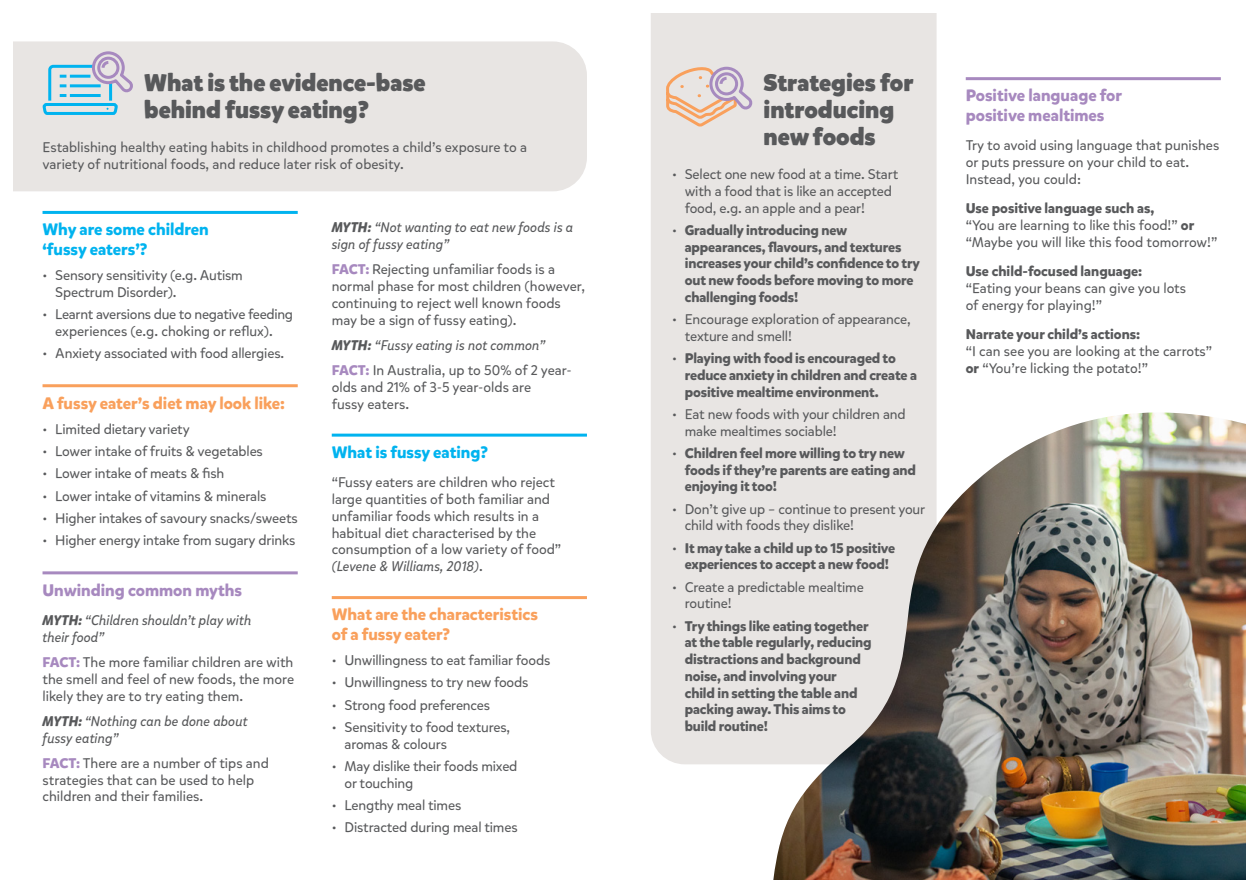
<style>
.page{position:relative;width:1259px;height:893px;background:#fff}
.page>*{position:absolute;margin:0;border:0;box-sizing:border-box;transform-origin:0 0}
.t1{font:900 24px/27px "Mikado";color:#58595b}
.t2{font:700 16.5px/19.5px "Mikado";color:#f9a05c}
.t3{font:700 16.5px/19.5px "Mikado";color:#a789bf}
.t4{font:700 16.5px/19.5px "Mikado";color:#00b3ef}
.t5{font:13.95px/16.8px "Mikado";letter-spacing:-.01em;color:#58595b}
.t6{font:700 13.95px/16.8px "Mikado";letter-spacing:-.01em;color:#58595b}
.t7{font:italic 13.95px/16.8px "Mikado";color:#58595b}
.s1{font-weight:700}
.s2{font-weight:700;color:#a789bf}
.s3{font-weight:700;font-style:italic}
.s4{font-style:italic}
.s5{font-weight:400}
</style>
<div class="page">
<div style="left:651px;top:13px;width:285px;height:751px;background:#e8e5e3"></div>
<div style="left:13px;top:41px;width:574px;height:150px;background:#e8e5e3"></div>
<hr style="left:43px;top:211px;width:255px;height:3px;background:#00b3ef">
<hr style="left:43px;top:384px;width:255px;height:3px;background:#f9a05c">
<hr style="left:43px;top:571px;width:255px;height:3px;background:#a789bf">
<hr style="left:332px;top:434px;width:255px;height:3px;background:#00b3ef">
<hr style="left:332px;top:596px;width:255px;height:3px;background:#f9a05c">
<svg style="left:41px;top:50px;width:95px;height:66px;background:#bad4e1"></svg>
<svg style="left:664px;top:63px;width:91px;height:66px;background:#e3d1cb"></svg>
<hr style="left:965px;top:77px;width:255px;height:3px;background:#a789bf">
<img style="left:773px;top:412px;width:473px;height:468px">
<h1 class="t1" style="left:144px;top:70px;width:283px">What is the evidence-base behind fussy eating?</h1>
<p class="t5" style="left:43px;top:139px;width:486px">Establishing healthy eating habits in childhood promotes a child’s exposure to a variety of nutritional foods, and reduce later risk of obesity.</p>
<p class="t4" style="left:43px;top:220px;width:168px">Why are some children ‘fussy eaters’?</p>
<p class="t5" style="left:55px;top:267px;width:189px;text-indent:-13px">• Sensory sensitivity (e.g. Autism<br>Spectrum Disorder).</p>
<p class="t5" style="left:43px;top:306px;width:252px;text-align:center">• Learnt aversions due to negative feeding experiences (e.g. choking or reflux).</p>
<p class="t5" style="left:43px;top:345px;width:243px">• Anxiety associated with food allergies.</p>
<p class="t2" style="left:43px;top:393px;width:244px">A fussy eater’s diet may look like:</p>
<p class="t5" style="left:43px;top:421px;width:149px">• Limited dietary variety</p>
<p class="t5" style="left:43px;top:443px;width:222px">• Lower intake of fruits &amp; vegetables</p>
<p class="t5" style="left:43px;top:465px;width:183px">• Lower intake of meats &amp; fish</p>
<p class="t5" style="left:43px;top:488px;width:225px">• Lower intake of vitamins &amp; minerals</p>
<p class="t5" style="left:43px;top:510px;width:257px">• Higher intakes of savoury snacks/sweets</p>
<p class="t5" style="left:43px;top:532px;width:254px">• Higher energy intake from sugary drinks</p>
<p class="t3" style="left:43px;top:580px;width:201px">Unwinding common myths</p>
<p class="t7" style="left:43px;top:612px;width:210px"><span class="s1">MYTH:</span> “Children shouldn’t play with their food”</p>
<p class="t5" style="left:43px;top:654px;width:253px;text-align:justify"><span class="s2">FACT:</span> The more familiar children are with the smell and feel of new foods, the more likely they are to try eating them.</p>
<p class="t7" style="left:43px;top:713px;width:207px"><span class="s1">MYTH:</span> “Nothing can be done about fussy eating”</p>
<p class="t5" style="left:43px;top:755px;width:228px"><span class="s2">FACT:</span> There are a number of tips and strategies that can be used to help children and their families.</p>
<p class="t7" style="left:332px;top:219px;width:243px"><span class="s1">MYTH:</span> “Not wanting to eat new foods is a sign of fussy eating”</p>
<p class="t5" style="left:332px;top:261px;width:255px"><span class="s2">FACT:</span> Rejecting unfamiliar foods is a normal phase for most children (however, continuing to reject well known foods may be a sign of fussy eating).</p>
<p class="t5" style="left:332px;top:333px;width:241px;line-height:25.2px"><span class="s3">MYTH:</span> <span class="s4">“Fussy eating is not common”<br></span><span class="s2">FACT:</span> In Australia, up to 50% of 2 year-</p>
<p class="t5" style="left:332px;top:379px;width:201px">olds and 21% of 3-5 year-olds are fussy eaters.</p>
<p class="t4" style="left:332px;top:443px;width:158px">What is fussy eating?</p>
<p class="t5" style="left:332px;top:474px;width:231px">“Fussy eaters are children who reject large quantities of both familiar and unfamiliar foods which results in a habitual diet characterised by the consumption of a low variety of food” <span class="s4">(Levene &amp; Williams, 2018)</span>.</p>
<p class="t2" style="left:332px;top:605px;width:208px">What are the characteristics of a fussy eater?</p>
<p class="t5" style="left:332px;top:652px;width:220px">• Unwillingness to eat familiar foods</p>
<p class="t5" style="left:332px;top:674px;width:198px">• Unwillingness to try new foods</p>
<p class="t5" style="left:332px;top:697px;width:160px">• Strong food preferences</p>
<p class="t5" style="left:344px;top:719px;width:167px;text-indent:-13px">• Sensitivity to food textures, aromas &amp; colours</p>
<p class="t5" style="left:344px;top:758px;width:174px;text-indent:-13px">• May dislike their foods mixed or touching</p>
<p class="t5" style="left:332px;top:797px;width:131px">• Lengthy meal times</p>
<p class="t5" style="left:332px;top:819px;width:187px">• Distracted during meal times</p>
<h1 class="t1" style="left:763px;top:70px;width:151px">Strategies for introducing new foods</h1>
<p class="t5" style="left:685px;top:166px;width:215px;text-indent:-13px">• Select one new food at a time. Start with a food that is like an accepted food, e.g. an apple and a pear!</p>
<p class="t6" style="left:685px;top:222px;width:237px;text-indent:-13px"><span class="s5">•</span> Gradually introducing new appearances, flavours, and textures increases your child’s confidence to try out new foods before moving to more challenging foods!</p>
<p class="t5" style="left:685px;top:311px;width:227px;text-indent:-13px">• Encourage exploration of appearance, texture and smell!</p>
<p class="t6" style="left:685px;top:350px;width:234px;text-indent:-13px"><span class="s5">•</span> Playing with food is encouraged to reduce anxiety in children and create a positive mealtime environment.</p>
<p class="t5" style="left:685px;top:406px;width:222px;text-indent:-13px">• Eat new foods with your children and make mealtimes sociable!</p>
<p class="t6" style="left:685px;top:445px;width:233px;text-indent:-13px"><span class="s5">•</span> Children feel more willing to try new foods if they’re parents are eating and enjoying it too!</p>
<p class="t5" style="left:685px;top:501px;width:242px;text-indent:-13px">• Don’t give up – continue to present your child with foods they dislike!</p>
<p class="t6" style="left:672px;top:540px;width:225px;text-align:center"><span class="s5">•</span> It may take a child up to 15 positive experiences to accept a new food!</p>
<p class="t5" style="left:685px;top:579px;width:180px;text-indent:-13px">• Create a predictable mealtime routine!</p>
<p class="t6" style="left:685px;top:618px;width:188px;text-indent:-13px"><span class="s5">•</span> Try things like eating together at the table regularly, reducing distractions and background noise, and involving your<br>child in setting the table and packing away. This aims to build routine!</p>
<p class="t3" style="left:965px;top:86px;width:158px">Positive language for positive mealtimes</p>
<p class="t5" style="left:965px;top:137px;width:255px">Try to avoid using language that punishes or puts pressure on your child to eat.<br>Instead, you could:</p>
<p class="t5" style="left:965px;top:200px;width:253px"><span class="s1">Use positive language such as,<br></span>“You are learning to like this food!” <span class="s1">or </span>“Maybe you will like this food tomorrow!”</p>
<p class="t6" style="left:965px;top:263px;width:178px">Use child-focused language:</p>
<p class="t5" style="left:965px;top:280px;width:222px">“Eating your beans can give you lots of energy for playing!”</p>
<p class="t6" style="left:965px;top:326px;width:176px">Narrate your child’s actions:</p>
<p class="t5" style="left:965px;top:343px;width:248px">“I can see you are looking at the carrots” <span class="s1">or</span> “You’re licking the potato!”</p>
</div>
